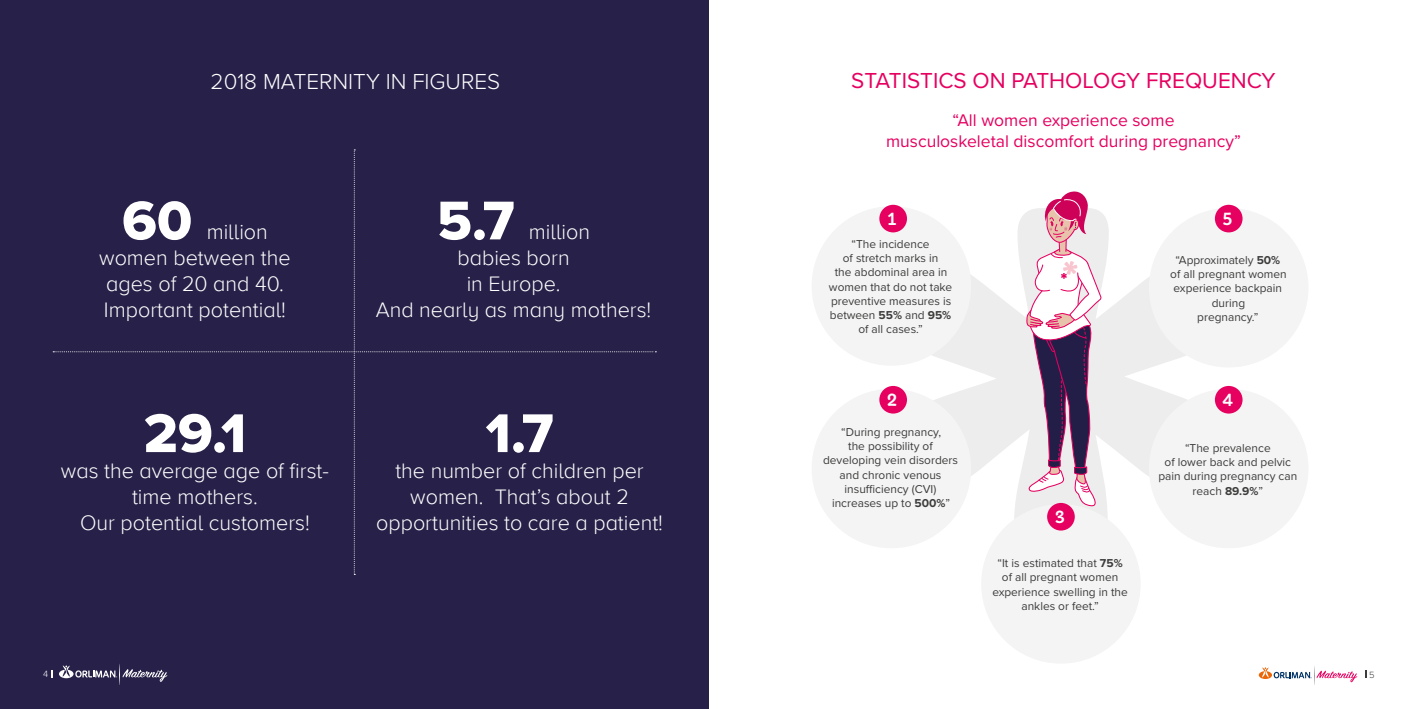
<style>
.page{position:relative;width:1418px;height:709px;background:#fff}
.page>*{position:absolute;margin:0;border:0;box-sizing:border-box;transform-origin:0 0}
.t1{font:56.5px "Proxima Nova A Extrabld";color:#fff}
.t2{font:22.5px "Proxima Nova";color:#e60060}
.t3{font:300 22.5px "Proxima Nova";color:#fff}
.t4{font:300 21.5px/25.9px "Proxima Nova A";color:#fff;text-align:center}
.t5{font:700 17.88px "Eldwin Script";color:#fff}
.t6{font:17.5px/21px "Proxima Nova";color:#e60060;text-align:center}
.t7{font:11.88px/14.2px "Proxima Nova";color:#3c3c3b;text-align:center}
.t8{font:300 9.38px "Proxima Nova";color:#fff}
.t9{font:300 9.38px "Proxima Nova";color:#3c3c3b}
.s1{font-weight:700}
</style>
<div class="page">
<svg style="left:893px;top:213px;width:331px;height:306px;fill:#f5f5f5"></svg>
<svg style="left:1025px;top:191px;width:77px;height:322px"></svg>
<div style="left:1148px;top:208px;width:160px;height:159px;background:#f4f4f4;border-radius:50%"></div>
<div style="left:811px;top:206px;width:160px;height:160px;background:#f4f4f4;border-radius:50%"></div>
<div style="left:811px;top:389px;width:160px;height:159px;background:#f4f4f4;border-radius:50%"></div>
<div style="left:1148px;top:389px;width:160px;height:159px;background:#f4f4f4;border-radius:50%"></div>
<div style="left:981px;top:504px;width:159px;height:159px;background:#f4f4f4;border-radius:50%"></div>
<div style="left:0;top:0;width:709px;height:709px;background:#272048"></div>
<svg style="left:53px;top:149px;width:603px;height:426px"></svg>
<div style="left:1214px;top:205px;width:28px;height:27px;background:#e60060;border-radius:50%"></div>
<div style="left:1214px;top:386px;width:28px;height:27px;background:#e60060;border-radius:50%"></div>
<div style="left:879px;top:386px;width:28px;height:27px;background:#e60060;border-radius:50%"></div>
<div style="left:1047px;top:503px;width:27px;height:27px;background:#e60060;border-radius:50%"></div>
<div style="left:879px;top:205px;width:28px;height:27px;background:#e60060;border-radius:50%"></div>
<svg style="left:1258px;top:666px;width:99px;height:19px"></svg>
<svg style="left:51px;top:670px;width:2px;height:7px"></svg>
<svg style="left:59px;top:664px;width:108px;height:21px"></svg>
<h2 class="t3" style="left:211px;top:64px;width:291px">2018 MATERNITY IN FIGURES</h2>
<h1 class="t1" style="left:122px;top:187px;width:72px">60</h1>
<h3 class="t4" style="left:207px;top:220px;width:63px">million</h3>
<h3 class="t4" style="left:99px;top:245px;width:193px">women between the</h3>
<h3 class="t4" style="left:106px;top:271px;width:179px">ages of 20 and 40.</h3>
<h3 class="t4" style="left:104px;top:297px;width:183px">Important potential!</h3>
<h1 class="t1" style="left:144px;top:399px;width:104px">29.1</h1>
<h3 class="t4" style="left:61px;top:458px;width:269px">was the average age of first&shy;time mothers.<br>Our potential customers!</h3>
<h1 class="t1" style="left:437px;top:187px;width:79px">5.7</h1>
<h3 class="t4" style="left:529px;top:220px;width:63px">million</h3>
<h3 class="t4" style="left:457px;top:245px;width:114px">babies born</h3>
<h3 class="t4" style="left:466px;top:271px;width:95px">in Europe.</h3>
<h3 class="t4" style="left:376px;top:297px;width:277px">And nearly as many mothers!</h3>
<h1 class="t1" style="left:485px;top:399px;width:69px">1.7</h1>
<h3 class="t4" style="left:376px;top:458px;width:288px">the number of children per women. That’s about 2 opportunities to care a patient!</h3>
<h2 class="t2" style="left:851px;top:64px;width:426px">STATISTICS ON PATHOLOGY FREQUENCY</h2>
<h3 class="t6" style="left:886px;top:109px;width:356px">“All women experience some<br>musculoskeletal discomfort during pregnancy”</h3>
<h3 class="t5" style="left:887px;top:208px;width:10px">1</h3>
<p class="t7" style="left:829px;top:236px;width:125px">“The incidence<br>of stretch marks in<br>the abdominal area in women that do not take preventive measures is between <span class="s1">55%</span> and <span class="s1">95% </span>of all cases.”</p>
<h3 class="t5" style="left:1222px;top:208px;width:11px">5</h3>
<p class="t7" style="left:1170px;top:252px;width:118px">“Approximately <span class="s1">50% </span>of all pregnant women experience backpain during<br>pregnancy.”</p>
<h3 class="t5" style="left:887px;top:390px;width:11px">2</h3>
<h3 class="t5" style="left:1222px;top:390px;width:12px">4</h3>
<p class="t7" style="left:823px;top:424px;width:136px">“During pregnancy,<br>the possibility of developing vein disorders and chronic venous insufficiency (CVI) increases up to <span class="s1">500%</span>”</p>
<h3 class="t5" style="left:1055px;top:506px;width:11px">3</h3>
<p class="t7" style="left:992px;top:555px;width:137px">“It is estimated that <span class="s1">75% </span>of all pregnant women experience swelling in the ankles or feet.”</p>
<p class="t7" style="left:1158px;top:440px;width:140px">“The prevalence<br>of lower back and pelvic pain during pregnancy can reach <span class="s1">89.9%</span>”</p>
<p class="t8" style="left:43px;top:667px;width:7px">4</p>
<p class="t9" style="left:1369px;top:668px;width:7px">5</p>
</div>
